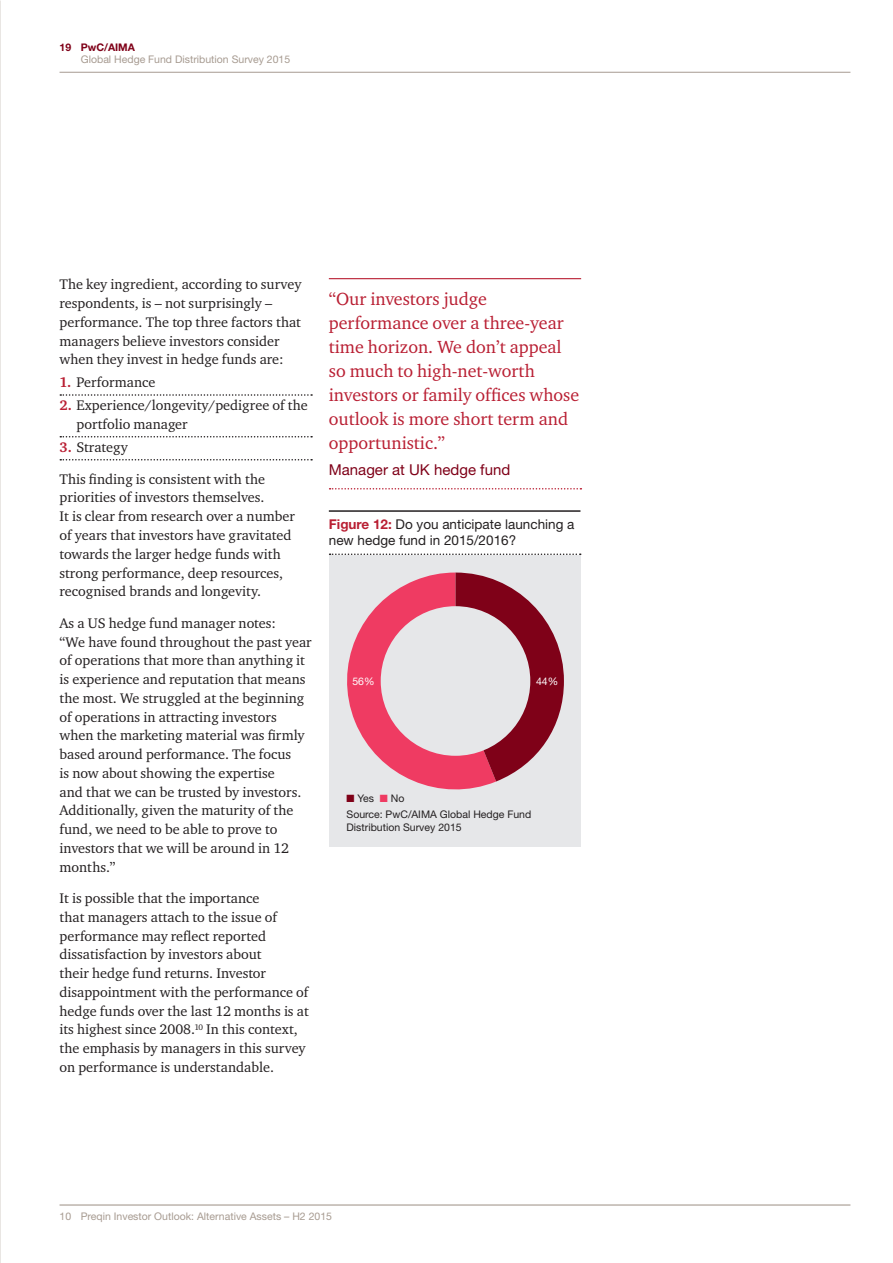
<style>
.page{position:relative;width:893px;height:1263px;background:#fff}
.page>*{position:absolute;margin:0;border:0;box-sizing:border-box;transform-origin:0 0}
.t1{font:18px/24px "Charter ITC";color:#b91f33}
.t2{font:15px "Helvetica Neue";color:#7f0118}
.t3{font:14.25px/18.8px "Charter ITC";color:#231f20}
.t4{font:13.5px/16.2px "Helvetica Neue";color:#231f20}
.t5{font:10.5px "Helvetica Neue";color:#a79b91}
.t6{font:10.5px/16.8px "Helvetica Neue";color:#231f20}
.t7{font:700 10.5px "Helvetica Neue";color:#7f0118}
.t8{font:10.5px "Helvetica Neue";color:#fff}
.s1{font-weight:700;color:#b91f33}
.s2{color:#7f0118}
.s3{color:#ef3b62}
</style>
<div class="page">
<hr style="left:60px;top:72px;width:790px;height:1px;background:#a79b91">
<svg style="left:60px;top:394px;width:252px;height:2px"></svg>
<svg style="left:60px;top:436px;width:252px;height:1px"></svg>
<svg style="left:60px;top:459px;width:252px;height:1px"></svg>
<hr style="left:60px;top:1204px;width:790px;height:1px;background:#a79b91">
<hr style="left:329px;top:278px;width:252px;height:1px;background:#b91f33">
<svg style="left:330px;top:488px;width:251px;height:1px"></svg>
<div style="left:330px;top:555px;width:251px;height:292px;background:#e6e7e9"></div>
<svg style="left:347px;top:572px;width:217px;height:218px"></svg>
<hr style="left:329px;top:510px;width:251px;height:2px;background:#231f20">
<svg style="left:330px;top:553px;width:251px;height:2px"></svg>
<div style="left:381px;top:606px;width:149px;height:150px;background:#e6e7e9;border-radius:50%"></div>
<p class="t7" style="left:60px;top:41px;width:77px">19 PwC/AIMA</p>
<p class="t5" style="left:81px;top:53px;width:211px">Global Hedge Fund Distribution Survey 2015</p>
<p class="t3" style="left:60px;top:275px;width:243px">The key ingredient, according to survey respondents, is – not surprisingly – performance. The top three factors that managers believe investors consider when they invest in hedge funds are:</p>
<p class="t3" style="left:60px;top:373px;width:97px"><span class="s1">1.</span> Performance</p>
<p class="t3" style="left:77px;top:396px;width:233px;text-indent:-17px"><span class="s1">2.</span> Experience/longevity/pedigree of the portfolio manager</p>
<p class="t3" style="left:60px;top:438px;width:70px"><span class="s1">3.</span> Strategy</p>
<p class="t3" style="left:60px;top:469px;width:237px">This finding is consistent with the priorities of investors themselves.<br>It is clear from research over a number of years that investors have gravitated towards the larger hedge funds with strong performance, deep resources, recognised brands and longevity.</p>
<p class="t3" style="left:60px;top:613px;width:254px">As a US hedge fund manager notes:<br>“We have found throughout the past year of operations that more than anything it is experience and reputation that means the most. We struggled at the beginning of operations in attracting investors when the marketing material was firmly based around performance. The focus<br>is now about showing the expertise<br>and that we can be trusted by investors.<br>Additionally, given the maturity of the fund, we need to be able to prove to investors that we will be around in 12 months.”</p>
<p class="t3" style="left:60px;top:889px;width:251px">It is possible that the importance<br>that managers attach to the issue of performance may reflect reported dissatisfaction by investors about<br>their hedge fund returns. Investor disappointment with the performance of hedge funds over the last 12 months is at its highest since 2008.<sup>10</sup> In this context, the emphasis by managers in this survey on performance is understandable.</p>
<p class="t1" style="left:329px;top:286px;width:252px">“Our investors judge performance over a three-year time horizon. We don’t appeal so much to high-net-worth investors or family offices whose outlook is more short term and opportunistic.”</p>
<p class="t2" style="left:329px;top:461px;width:183px">Manager at UK hedge fund</p>
<p class="t4" style="left:329px;top:516px;width:247px"><span class="s1">Figure 12:</span> Do you anticipate launching a new hedge fund in 2015/2016?</p>
<p class="t8" style="left:352px;top:675px;width:24px">56%</p>
<p class="t8" style="left:536px;top:675px;width:24px">44%</p>
<p class="t6" style="left:347px;top:789px;width:186px"><span class="s2">■</span> Yes <span class="s3">■</span> No<br>Source: PwC/AIMA Global Hedge Fund</p>
<p class="t6" style="left:347px;top:819px;width:117px">Distribution Survey 2015</p>
<p class="t5" style="left:60px;top:1210px;width:274px">10 Preqin Investor Outlook: Alternative Assets – H2 2015</p>
</div>
